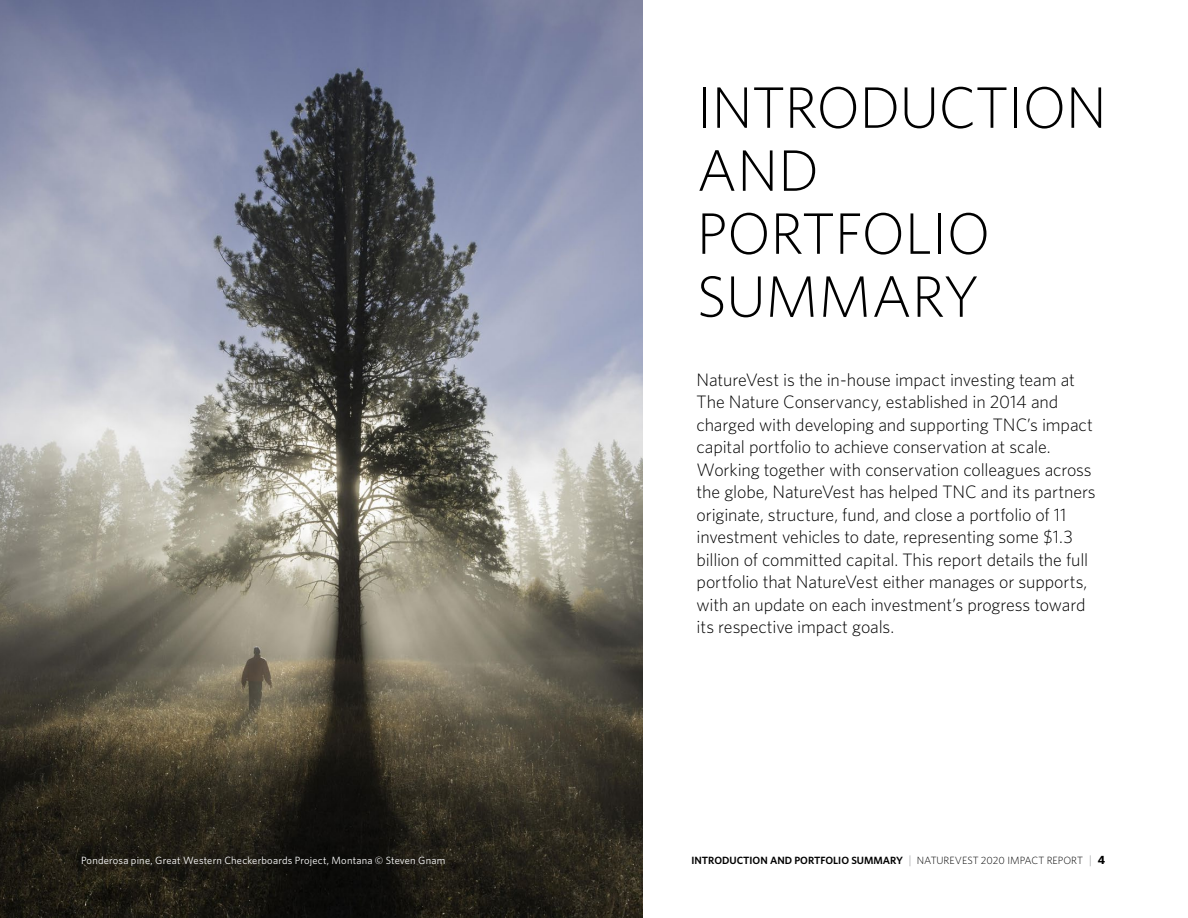
<style>
.page{position:relative;width:1188px;height:918px;background:#fff}
.page>*{position:absolute;margin:0;border:0;box-sizing:border-box;transform-origin:0 0}
.t1{font:300 58.5px/63px "Whitney";letter-spacing:-.01em;color:#000}
.t2{font:300 18px/22.5px "Whitney";letter-spacing:-.01em;color:#000}
.t3{font:10.5px "Whitney";letter-spacing:.02em;color:#fff}
.t4{font:600 10.5px "Whitney";color:#000}
.s1{font-weight:300;font-size:12px;color:#939598}
.s2{font-weight:300}
.s3{font-weight:700;font-size:12px}
</style>
<div class="page">
<img style="left:0;top:0;width:643px;height:918px">
<p class="t3" style="left:81px;top:853px;width:366px">Ponderosa pine, Great Western Checkerboards Project, Montana © Steven Gnam</p>
<h1 class="t1" style="left:697px;top:74px;width:412px">INTRODUCTION<br>AND<br>PORTFOLIO<br>SUMMARY</h1>
<p class="t2" style="left:697px;top:368px;width:401px">NatureVest is the in-house impact investing team at The Nature Conservancy, established in 2014 and charged with developing and supporting TNC’s impact capital portfolio to achieve conservation at scale.<br>Working together with conservation colleagues across the globe, NatureVest has helped TNC and its partners originate, structure, fund, and close a portfolio of 11 investment vehicles to date, representing some $1. 3 billion of committed capital. This report details the full portfolio that NatureVest either manages or supports, with an update on each investment’s progress toward its respective impact goals.</p>
<p class="t4" style="left:691px;top:853px;width:415px">INTRODUCTION AND PORTFOLIO SUMMARY <span class="s1">|</span> <span class="s2">NATUREVEST 2020 IMPACT REPORT</span> <span class="s1">|</span> <span class="s3">4</span></p>
</div>
